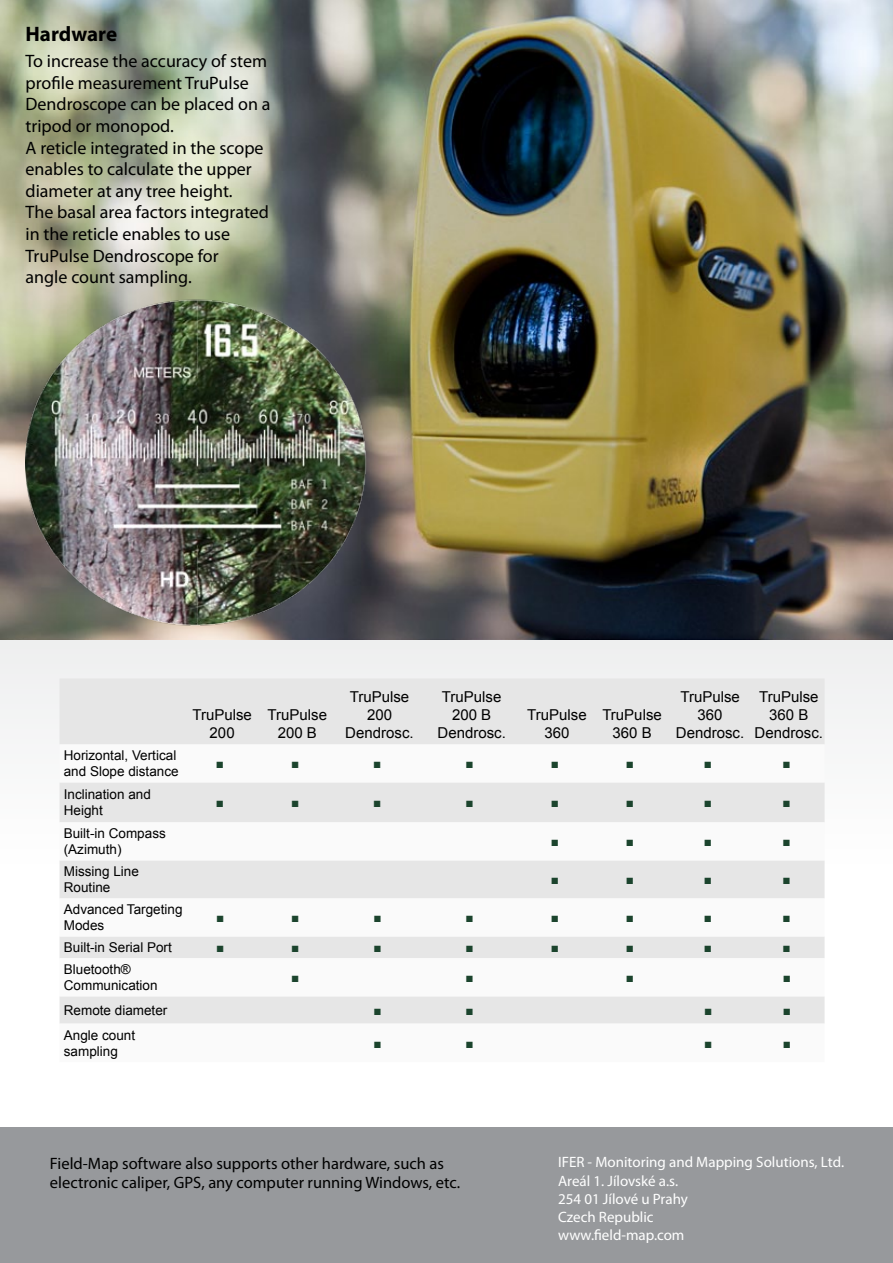
<style>
.page{position:relative;width:893px;height:1263px;background:#fff}
.page>*{position:absolute;margin:0;border:0;box-sizing:border-box;transform-origin:0 0}
.t1{font:700 21px "Myriad Pro";color:#000}
.t2{font:18px/21.6px "Myriad Pro";color:#000}
.t3{font:16.5px/19.8px "Myriad Pro";color:#000}
.t4{font:15px/18px "Arial";color:#000;text-align:center}
.t5{font:15px/18px "Myriad Pro";color:#fff}
.t6{font:13.5px/16.2px "Arial";color:#000}
.t7{font:13.5px "Arial";color:#1b442d}
</style>
<div class="page">
<div style="left:0;top:0;width:893px;height:1263px;background:linear-gradient(to right,#fff,#f8f9f9)"></div>
<div style="left:0;top:1127px;width:893px;height:136px;background:#97999c"></div>
<img style="left:0;top:0;width:893px;height:640px">
<div style="left:60px;top:678px;width:765px;height:66px;background:#e6e6e6"></div>
<svg style="left:60px;top:744px;width:765px;height:318px"></svg>
<img style="left:26px;top:268px;width:345px;height:446px">
<p class="t1" style="left:26px;top:20px;width:93px">Hardware</p>
<p class="t2" style="left:26px;top:50px;width:246px">To increase the accuracy of stem profile measurement TruPulse<br>Dendroscope can be placed on a tripod or monopod.<br>A reticle integrated in the scope enables to calculate the upper diameter at any tree height.<br>The basal area factors integrated in the reticle enables to use<br>TruPulse Dendroscope for<br>angle count sampling.</p>
<p class="t4" style="left:192px;top:706px;width:61px">TruPulse<br>200</p>
<p class="t4" style="left:268px;top:706px;width:61px">TruPulse<br>200 B</p>
<p class="t4" style="left:345px;top:688px;width:70px">TruPulse<br>200<br>Dendrosc.</p>
<p class="t4" style="left:437px;top:688px;width:70px">TruPulse<br>200 B<br>Dendrosc.</p>
<p class="t4" style="left:527px;top:706px;width:61px">TruPulse<br>360</p>
<p class="t4" style="left:602px;top:706px;width:61px">TruPulse<br>360 B</p>
<p class="t4" style="left:676px;top:688px;width:70px">TruPulse<br>360<br>Dendrosc.</p>
<p class="t4" style="left:755px;top:688px;width:70px">TruPulse<br>360 B<br>Dendrosc.</p>
<p class="t6" style="left:64px;top:747px;width:116px">Horizontal, Vertical and Slope distance</p>
<p class="t7" style="left:216px;top:755px;width:10px">■</p>
<p class="t7" style="left:291px;top:755px;width:10px">■</p>
<p class="t7" style="left:373px;top:755px;width:10px">■</p>
<p class="t7" style="left:465px;top:755px;width:10px">■</p>
<p class="t7" style="left:551px;top:755px;width:10px">■</p>
<p class="t7" style="left:626px;top:755px;width:10px">■</p>
<p class="t7" style="left:704px;top:755px;width:10px">■</p>
<p class="t7" style="left:783px;top:755px;width:10px">■</p>
<p class="t6" style="left:64px;top:786px;width:89px">Inclination and<br>Height</p>
<p class="t7" style="left:216px;top:794px;width:10px">■</p>
<p class="t7" style="left:291px;top:794px;width:10px">■</p>
<p class="t7" style="left:373px;top:794px;width:10px">■</p>
<p class="t7" style="left:465px;top:794px;width:10px">■</p>
<p class="t7" style="left:551px;top:794px;width:10px">■</p>
<p class="t7" style="left:626px;top:794px;width:10px">■</p>
<p class="t7" style="left:704px;top:794px;width:10px">■</p>
<p class="t7" style="left:783px;top:794px;width:10px">■</p>
<p class="t6" style="left:64px;top:825px;width:104px">Built-in Compass (Azimuth)</p>
<p class="t7" style="left:551px;top:833px;width:10px">■</p>
<p class="t7" style="left:626px;top:833px;width:10px">■</p>
<p class="t7" style="left:704px;top:833px;width:10px">■</p>
<p class="t7" style="left:783px;top:833px;width:10px">■</p>
<p class="t6" style="left:64px;top:863px;width:77px">Missing Line<br>Routine</p>
<p class="t7" style="left:551px;top:871px;width:10px">■</p>
<p class="t7" style="left:626px;top:871px;width:10px">■</p>
<p class="t7" style="left:704px;top:871px;width:10px">■</p>
<p class="t7" style="left:783px;top:871px;width:10px">■</p>
<p class="t6" style="left:64px;top:901px;width:120px">Advanced Targeting<br>Modes</p>
<p class="t7" style="left:216px;top:909px;width:10px">■</p>
<p class="t7" style="left:291px;top:909px;width:10px">■</p>
<p class="t7" style="left:373px;top:909px;width:10px">■</p>
<p class="t7" style="left:465px;top:909px;width:10px">■</p>
<p class="t7" style="left:551px;top:909px;width:10px">■</p>
<p class="t7" style="left:626px;top:909px;width:10px">■</p>
<p class="t7" style="left:704px;top:909px;width:10px">■</p>
<p class="t7" style="left:783px;top:909px;width:10px">■</p>
<p class="t6" style="left:64px;top:939px;width:110px">Built-in Serial Port</p>
<p class="t7" style="left:216px;top:939px;width:10px">■</p>
<p class="t7" style="left:291px;top:939px;width:10px">■</p>
<p class="t7" style="left:373px;top:939px;width:10px">■</p>
<p class="t7" style="left:466px;top:939px;width:10px">■</p>
<p class="t7" style="left:551px;top:939px;width:10px">■</p>
<p class="t7" style="left:626px;top:939px;width:10px">■</p>
<p class="t7" style="left:704px;top:939px;width:10px">■</p>
<p class="t7" style="left:783px;top:939px;width:10px">■</p>
<p class="t6" style="left:64px;top:961px;width:95px">Bluetooth®<br>Communication</p>
<p class="t7" style="left:291px;top:969px;width:10px">■</p>
<p class="t7" style="left:466px;top:969px;width:10px">■</p>
<p class="t7" style="left:626px;top:969px;width:10px">■</p>
<p class="t7" style="left:783px;top:969px;width:10px">■</p>
<p class="t6" style="left:64px;top:1002px;width:105px">Remote diameter</p>
<p class="t7" style="left:373px;top:1001px;width:10px">■</p>
<p class="t7" style="left:466px;top:1001px;width:10px">■</p>
<p class="t7" style="left:704px;top:1001px;width:10px">■</p>
<p class="t7" style="left:783px;top:1001px;width:10px">■</p>
<p class="t6" style="left:64px;top:1027px;width:73px">Angle count sampling</p>
<p class="t7" style="left:373px;top:1034px;width:10px">■</p>
<p class="t7" style="left:466px;top:1034px;width:10px">■</p>
<p class="t7" style="left:704px;top:1034px;width:10px">■</p>
<p class="t7" style="left:783px;top:1034px;width:10px">■</p>
<p class="t3" style="left:50px;top:1153px;width:412px">Field-Map software also supports other hardware, such as electronic caliper, GPS, any computer running Windows, etc.</p>
<p class="t5" style="left:558px;top:1153px;width:287px">IFER - Monitoring and Mapping Solutions, Ltd.<br>Areál 1. Jílovské a.s.<br>254 01 Jílové u Prahy<br>Czech Republic<br>www.field-map.com</p>
</div>
